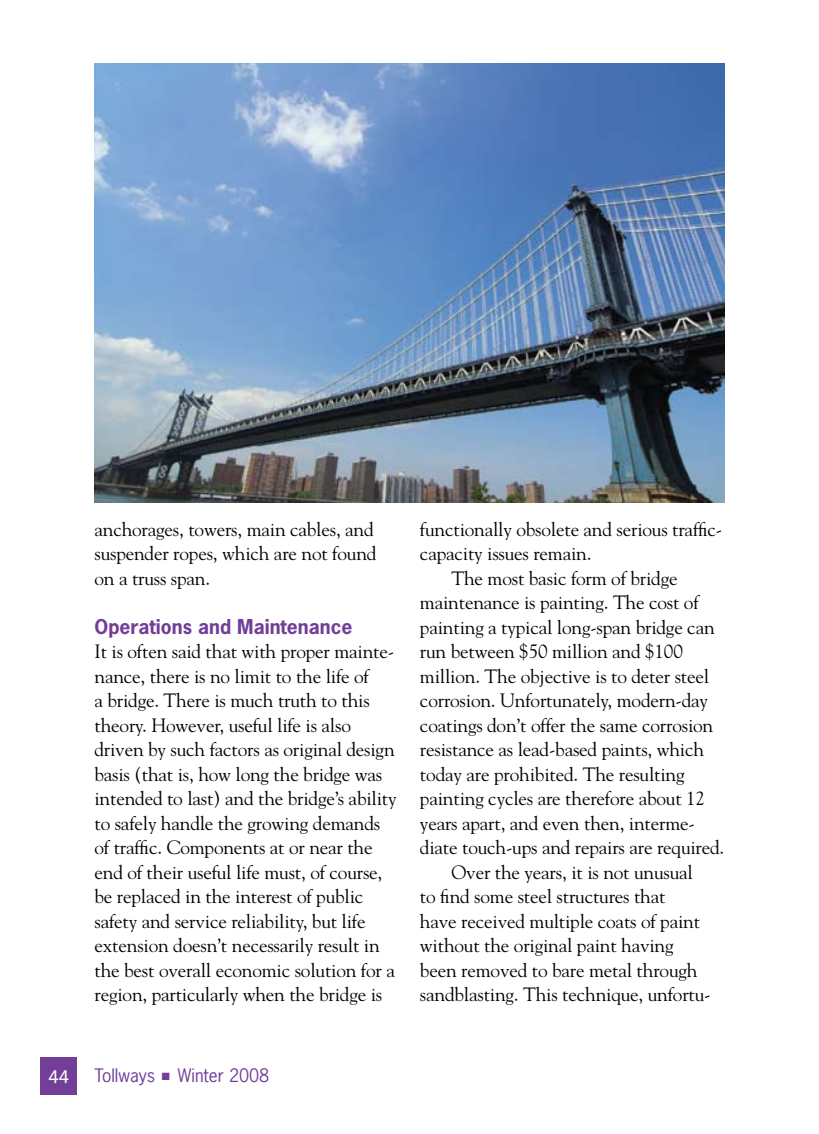
<style>
.page{position:relative;width:819px;height:1134px;background:#fff}
.page>*{position:absolute;margin:0;border:0;box-sizing:border-box;transform-origin:0 0}
.t1{font:19.25px/24.5px "Goudy";letter-spacing:-.01em;color:#000}
.t2{font:700 19.25px "News Gothic";color:#723e98}
.t3{font:17.5px "News Gothic";color:#723e98}
.t4{font:600 17.5px "News Gothic BT";color:#fff}
</style>
<div class="page">
<div style="left:41px;top:1058px;width:36px;height:37px;background:#723e98"></div>
<img style="left:94px;top:63px;width:630px;height:439px">
<p class="t1" style="left:94px;top:516px;width:283px">anchorages, towers, main cables, and suspender ropes, which are not found on a truss span.</p>
<p class="t2" style="left:94px;top:613px;width:259px">Operations and Maintenance</p>
<p class="t1" style="left:94px;top:638px;width:304px">It is often said that with proper mainte&shy;nance, there is no limit to the life of<br>a bridge. There is much truth to this theory. However, useful life is also driven by such factors as original design basis (that is, how long the bridge was intended to last) and the bridge’s ability to safely handle the growing demands of traffic. Components at or near the end of their useful life must, of course, be replaced in the interest of public safety and service reliability, but life extension doesn’t necessarily result in the best overall economic solution for a region, particularly when the bridge is</p>
<p class="t1" style="left:420px;top:516px;width:304px">functionally obsolete and serious traffic-</p>
<p class="t1" style="left:420px;top:541px;width:173px">capacity issues remain.</p>
<p class="t1" style="left:451px;top:565px;width:228px">The most basic form of bridge</p>
<p class="t1" style="left:420px;top:590px;width:280px">maintenance is painting. The cost of</p>
<p class="t1" style="left:420px;top:614px;width:296px">painting a typical long-span bridge can</p>
<p class="t1" style="left:420px;top:639px;width:265px">run between $50 million and $100</p>
<p class="t1" style="left:420px;top:663px;width:291px">million. The objective is to deter steel</p>
<p class="t1" style="left:420px;top:688px;width:290px">corrosion. Unfortunately, modern-day</p>
<p class="t1" style="left:420px;top:712px;width:295px">coatings don’t offer the same corrosion</p>
<p class="t1" style="left:420px;top:737px;width:286px">resistance as lead-based paints, which</p>
<p class="t1" style="left:420px;top:761px;width:266px">today are prohibited. The resulting</p>
<p class="t1" style="left:420px;top:786px;width:287px">painting cycles are therefore about 12</p>
<p class="t1" style="left:420px;top:810px;width:276px">years apart, and even then, interme-</p>
<p class="t1" style="left:420px;top:835px;width:306px">diate touch-ups and repairs are required.</p>
<p class="t1" style="left:451px;top:859px;width:243px">Over the years, it is not unusual</p>
<p class="t1" style="left:420px;top:884px;width:247px">to find some steel structures that</p>
<p class="t1" style="left:420px;top:908px;width:282px">have received multiple coats of paint</p>
<p class="t1" style="left:420px;top:933px;width:255px">without the original paint having</p>
<p class="t1" style="left:420px;top:957px;width:279px">been removed to bare metal through</p>
<p class="t1" style="left:420px;top:982px;width:292px">sandblasting. This technique, unfortu-</p>
<p class="t4" style="left:49px;top:1066px;width:22px">44</p>
<p class="t3" style="left:94px;top:1064px;width:176px">Tollways ■ Winter 2008</p>
</div>
